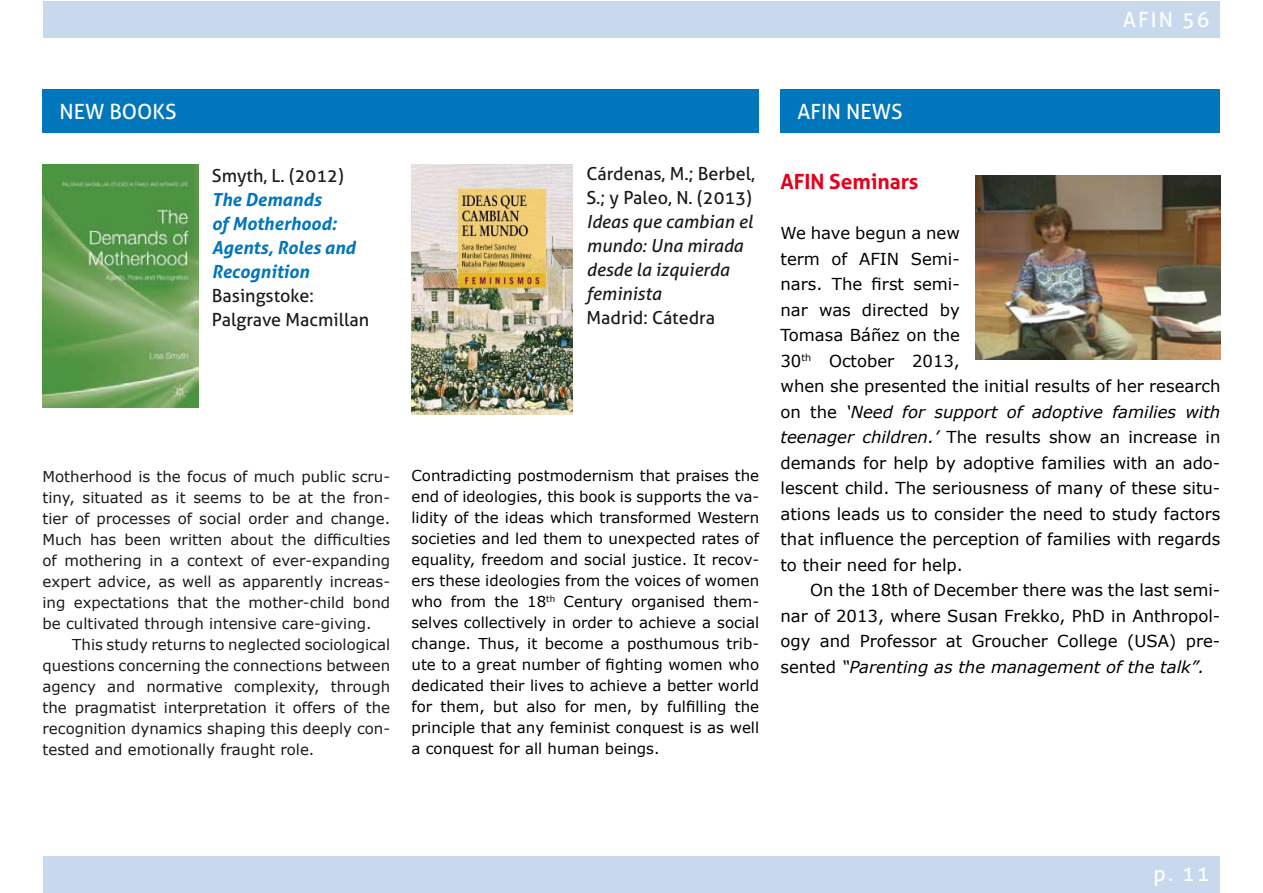
<style>
.page{position:relative;width:1263px;height:893px;background:#fff}
.page>*{position:absolute;margin:0;border:0;box-sizing:border-box;transform-origin:0 0}
.t1{font:21px "Aller";color:#fff}
.t2{font:700 21px "Aller";color:#e2001a}
.t3{font:18px/24px "Aller";color:#1a1a1a}
.t4{font:italic 18px/24px "Aller";color:#1a1a1a}
.t5{font:italic 700 18px/24px "Aller";color:#0076bd}
.t6{font:16.5px/25.5px "Verdana";color:#000}
.t7{font:15px/21px "Verdana";color:#1a1a1a;text-align:justify}
.t8{font:15px/21px "Verdana";color:#000;text-align:justify}
.s1{font-style:italic}
</style>
<div class="page">
<div style="left:43px;top:1px;width:1177px;height:37px;background:#c8d9ee"></div>
<div style="left:43px;top:856px;width:1177px;height:37px;background:#c8d9ee"></div>
<div style="left:43px;top:89px;width:716px;height:44px;background:#0076bd"></div>
<img style="left:43px;top:165px;width:155px;height:243px">
<div style="left:780px;top:89px;width:440px;height:44px;background:#0076bd"></div>
<img style="left:976px;top:176px;width:244px;height:183px">
<img style="left:411px;top:165px;width:161px;height:249px">
<p class="t1" style="left:1123px;top:7px;width:88px">AFIN 56</p>
<p class="t1" style="left:60px;top:99px;width:119px">NEW BOOKS</p>
<p class="t3" style="left:212px;top:163px;width:133px">Smyth, L. (2012)</p>
<p class="t5" style="left:212px;top:187px;width:145px">The Demands<br>of Motherhood:<br>Agents, Roles and<br>Recognition</p>
<p class="t3" style="left:212px;top:283px;width:159px">Basingstoke:<br>Palgrave Macmillan</p>
<p class="t7" style="left:43px;top:466px;width:349px">Motherhood is the focus of much public scru&shy;tiny, situated as it seems to be at the fron&shy;tier of processes of social order and change.<br>Much has been written about the difficulties of mothering in a context of ever-expanding expert advice, as well as apparently increas&shy;ing expectations that the mother-child bond be cultivated through intensive care-giving.</p>
<p class="t7" style="left:43px;top:634px;width:349px;text-indent:30px">This study returns to neglected sociological questions concerning the connections between agency and normative complexity, through the pragmatist interpretation it offers of the recognition dynamics shaping this deeply con&shy;tested and emotionally fraught role.</p>
<p class="t3" style="left:586px;top:162px;width:170px">Cárdenas, M.; Berbel,<br>S.; y Paleo, N. (2013)</p>
<p class="t4" style="left:586px;top:209px;width:168px">Ideas que cambian el mundo: Una mirada desde la izquierda feminista</p>
<p class="t3" style="left:586px;top:305px;width:130px">Madrid: Cátedra</p>
<p class="t8" style="left:411px;top:465px;width:349px">Contradicting postmodernism that praises the end of ideologies, this book is supports the va&shy;lidity of the ideas which transformed Western societies and led them to unexpected rates of equality, freedom and social justice. It recov&shy;ers these ideologies from the voices of women who from the 18<sup>th</sup> Century organised them&shy;selves collectively in order to achieve a social change. Thus, it become a posthumous trib&shy;ute to a great number of fighting women who dedicated their lives to achieve a better world for them, but also for men, by fulfilling the principle that any feminist conquest is as well a conquest for all human beings.</p>
<p class="t1" style="left:797px;top:99px;width:106px">AFIN NEWS</p>
<p class="t2" style="left:780px;top:168px;width:140px">AFIN Seminars</p>
<p class="t6" style="left:780px;top:221px;width:441px">We have begun a new<br>term of AFIN Semi-<br>nars. The first semi-<br>nar was directed by<br>Tomasa Báñez on the<br>30<sup>th</sup> October 2013,<br>when she presented the initial results of her research on the <span class="s1">‘Need for support of adoptive families with teenager children.’</span> The results show an increase in demands for help by adoptive families with an ado&shy;lescent child. The seriousness of many of these situ&shy;ations leads us to consider the need to study factors that influence the perception of families with regards to their need for help.</p>
<p class="t6" style="left:780px;top:578px;width:441px;text-align:justify;text-indent:30px">On the 18th of December there was the last semi&shy;nar of 2013, where Susan Frekko, PhD in Anthropol&shy;ogy and Professor at Groucher College (USA) pre&shy;sented <span class="s1">“Parenting as the management of the talk”.</span></p>
<p class="t1" style="left:1153px;top:861px;width:57px">p. 11</p>
</div>
